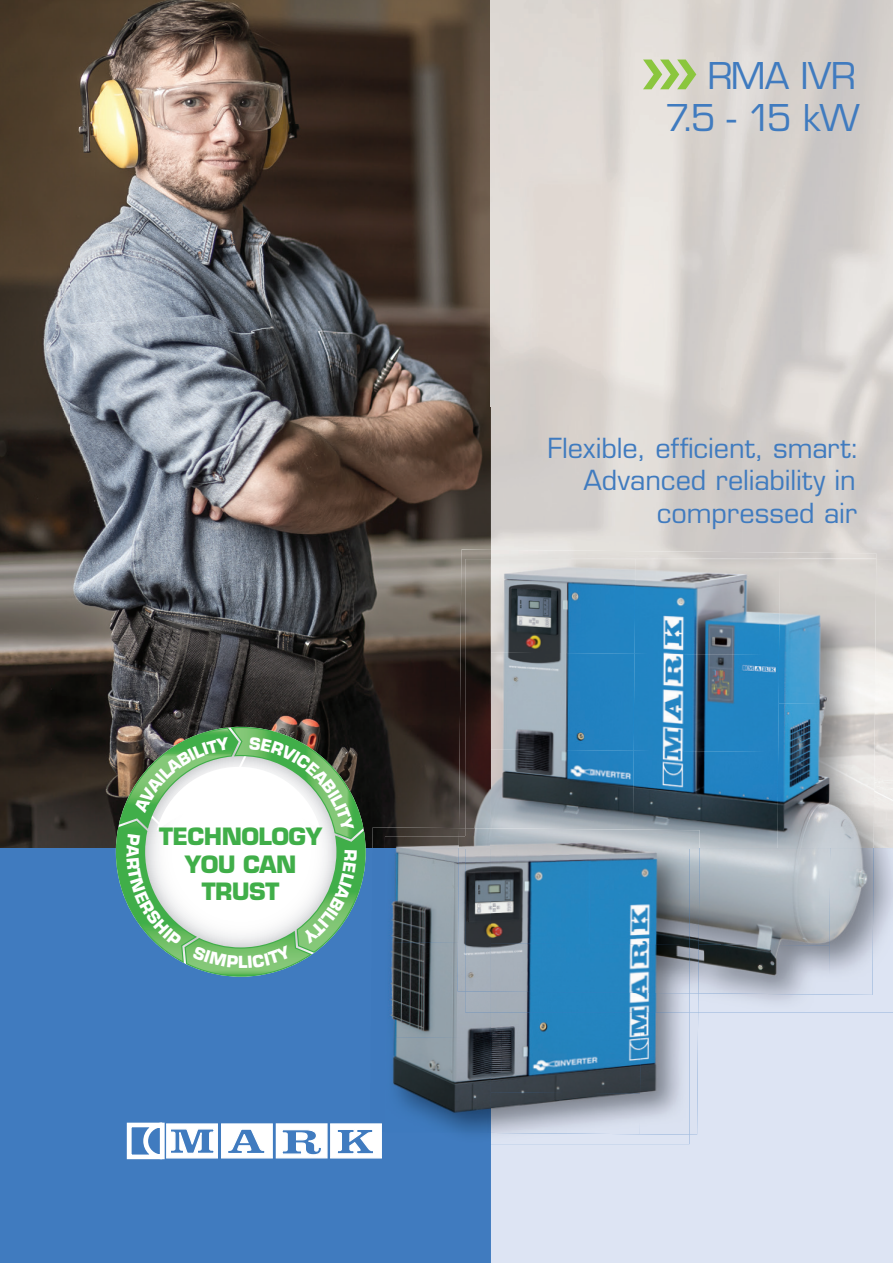
<style>
.page{position:relative;width:893px;height:1263px;background:#fff}
.page>*{position:absolute;margin:0;border:0;box-sizing:border-box;transform-origin:0 0}
.t1{font:36px/42px "Eurostile LT Std";letter-spacing:-.02em;color:#407bbf;text-align:right}
.t2{font:27px/32.4px "Eurostile LT Std";letter-spacing:-.005em;color:#407bbf;text-align:right}
.t3{font:700 23.25px/27.9px "Eurostile Std";letter-spacing:-.025em;color:#40ae49;text-align:center}
</style>
<div class="page">
<img style="left:0;top:0;width:491px;height:848px">
<img style="left:0;top:19px;width:69px;height:536px">
<div style="left:0;top:848px;width:893px;height:415px;background:#407bbf"></div>
<div style="left:491px;top:1012px;width:402px;height:251px;background:#dde4f3"></div>
<img style="left:698px;top:848px;width:195px;height:164px">
<img style="left:459px;top:550px;width:32px;height:278px">
<img style="left:465px;top:559px;width:26px;height:289px">
<img style="left:491px;top:559px;width:286px;height:95px">
<img style="left:777px;top:559px;width:99px;height:289px">
<img style="left:491px;top:652px;width:144px;height:97px">
<img style="left:633px;top:654px;width:146px;height:194px">
<img style="left:491px;top:749px;width:143px;height:79px">
<img style="left:700px;top:848px;width:129px;height:96px">
<img style="left:829px;top:848px;width:45px;height:147px">
<img style="left:698px;top:944px;width:131px;height:50px">
<img style="left:466px;top:1133px;width:223px;height:11px">
<img style="left:373px;top:827px;width:86px;height:21px">
<img style="left:689px;top:993px;width:9px;height:142px">
<img style="left:491px;top:828px;width:209px;height:20px">
<img style="left:689px;top:848px;width:11px;height:145px">
<img style="left:385px;top:836px;width:74px;height:106px">
<img style="left:389px;top:942px;width:102px;height:191px">
<img style="left:491px;top:1012px;width:149px;height:80px">
<img style="left:640px;top:1012px;width:49px;height:123px">
<img style="left:491px;top:1092px;width:149px;height:42px">
<img style="left:465px;top:991px;width:224px;height:21px">
<svg style="left:459px;top:828px;width:6px;height:20px"></svg>
<img style="left:458px;top:848px;width:33px;height:143px">
<img style="left:491px;top:836px;width:198px;height:107px">
<img style="left:491px;top:943px;width:198px;height:50px">
<svg style="left:643px;top:60px;width:53px;height:29px;background:#b8d28d"></svg>
<svg style="left:127px;top:1123px;width:255px;height:36px"></svg>
<svg style="left:116px;top:727px;width:250px;height:250px"></svg>
<p class="t3" style="left:159px;top:822px;width:165px">TECHNOLOGY<br>YOU CAN<br>TRUST</p>
<h1 class="t1" style="left:665px;top:55px;width:196px">RMA IVR<br>7.5 - 15 kW</h1>
<p class="t2" style="left:547px;top:432px;width:314px">Flexible, efficient, smart:<br>Advanced reliability in compressed air</p>
</div>
